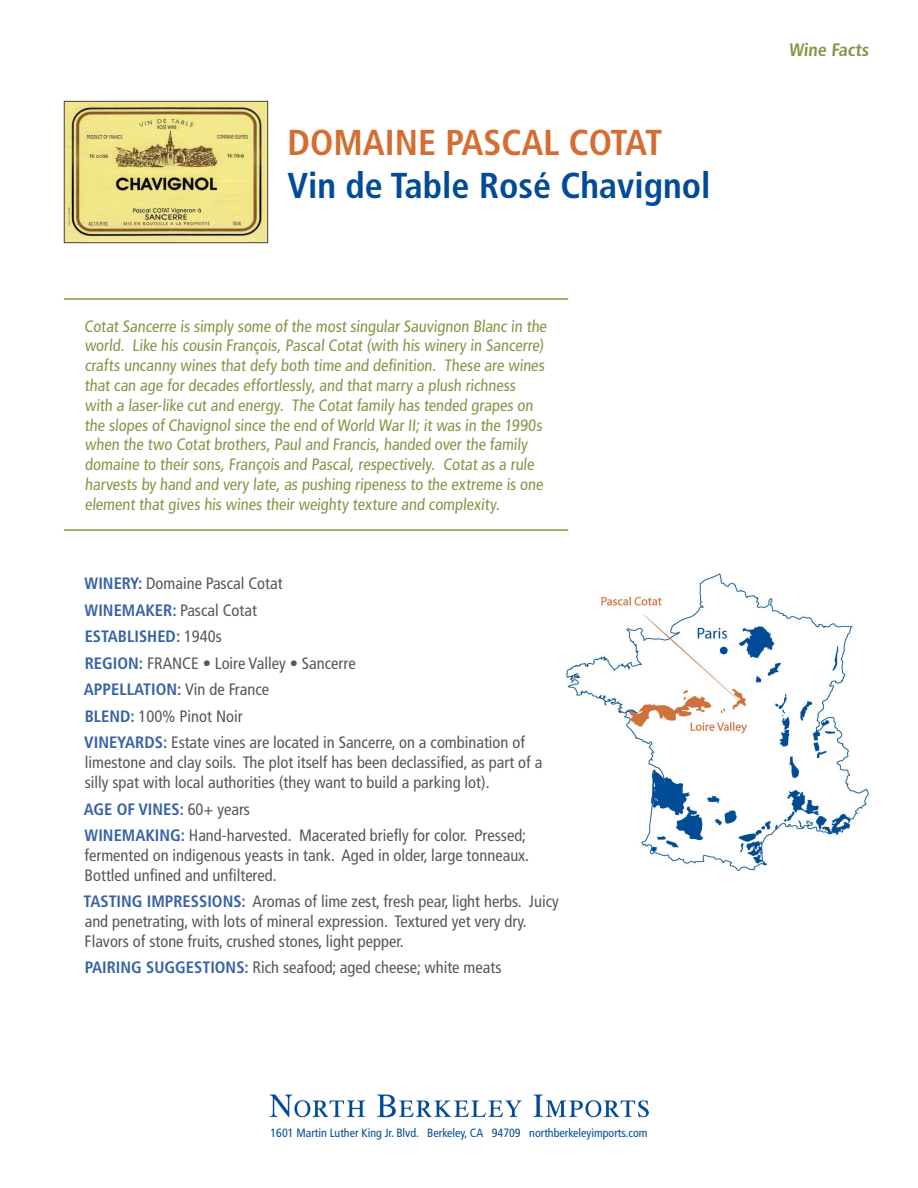
<style>
.page{position:relative;width:918px;height:1188px;background:#fff}
.page>*{position:absolute;margin:0;border:0;box-sizing:border-box;transform-origin:0 0}
.t1{font:700 condensed 36px "Frutiger LT Std";color:#014c95}
.t2{font:700 condensed 36px "Frutiger LT Std";color:#d56d32}
.t3{font:700 condensed 18px "Frutiger LT Std";color:#829747}
.info{font:condensed 16.5px/19.8px "Frutiger LT Std";color:#57585a}
.t4{font:condensed 16.5px/19.8px "Frutiger LT Std";color:#829747}
.info-2{font:700 condensed 16.5px "Frutiger LT Std";color:#3862a4}
.t5{font:condensed 12px "Frutiger LT Std";color:#014c95}
.s1{font-weight:700;color:#3862a4}
.s2{font-weight:400;color:#57585a}
</style>
<div class="page">
<img style="left:566px;top:573px;width:304px;height:299px">
<img style="left:66px;top:103px;width:200px;height:138px">
<div style="left:64px;top:101px;width:204px;height:142px;border:1px solid #424241"></div>
<hr style="left:64px;top:298px;width:504px;height:2px;background:#829747">
<hr style="left:64px;top:529px;width:504px;height:2px;background:#829747">
<img style="left:269px;top:1094px;width:380px;height:23px">
<p class="t2" style="left:288px;top:121px;width:377px">DOMAINE PASCAL COTAT</p>
<p class="t1" style="left:288px;top:165px;width:424px">Vin de Table Rosé Chavignol</p>
<p class="t4" style="left:84px;top:316px;width:466px">Cotat Sancerre is simply some of the most singular Sauvignon Blanc in the world. Like his cousin François, Pascal Cotat (with his winery in Sancerre) crafts uncanny wines that defy both time and definition. These are wines that can age for decades effortlessly, and that marry a plush richness with a laser-like cut and energy. The Cotat family has tended grapes on the slopes of Chavignol since the end of World War II; it was in the 1990s when the two Cotat brothers, Paul and Francis, handed over the family domaine to their sons, François and Pascal, respectively. Cotat as a rule harvests by hand and very late, as pushing ripeness to the extreme is one element that gives his wines their weighty texture and complexity.</p>
<p class="info" style="left:85px;top:574px;width:199px"><span class="s1">WINERY:</span> Domaine Pascal Cotat</p>
<p class="info" style="left:85px;top:600px;width:174px"><span class="s1">WINEMAKER:</span> Pascal Cotat</p>
<p class="info-2" style="left:85px;top:627px;width:139px">ESTABLISHED: <span class="s2">1940s</span></p>
<p class="info" style="left:85px;top:653px;width:272px"><span class="s1">REGION:</span> FRANCE • Loire Valley • Sancerre</p>
<p class="info-2" style="left:84px;top:680px;width:187px">APPELLATION: <span class="s2">Vin de France</span></p>
<p class="info" style="left:85px;top:706px;width:159px"><span class="s1">BLEND:</span> 100% Pinot Noir</p>
<p class="info" style="left:84px;top:733px;width:460px"><span class="s1">VINEYARDS:</span> Estate vines are located in Sancerre, on a combination of limestone and clay soils. The plot itself has been declassified, as part of a silly spat with local authorities (they want to build a parking lot).</p>
<p class="info-2" style="left:84px;top:799px;width:168px">AGE OF VINES: <span class="s2">60+ years</span></p>
<p class="info" style="left:85px;top:826px;width:446px"><span class="s1">WINEMAKING:</span> Hand-harvested. Macerated briefly for color. Pressed; fermented on indigenous yeasts in tank. Aged in older, large tonneaux.<br>Bottled unfined and unfiltered.</p>
<p class="info" style="left:84px;top:892px;width:477px"><span class="s1">TASTING IMPRESSIONS:</span> Aromas of lime zest, fresh pear, light herbs. Juicy and penetrating, with lots of mineral expression. Textured yet very dry.<br>Flavors of stone fruits, crushed stones, light pepper.</p>
<p class="info" style="left:85px;top:958px;width:418px"><span class="s1">PAIRING SUGGESTIONS:</span> Rich seafood; aged cheese; white meats</p>
<p class="t5" style="left:271px;top:1126px;width:378px">1601 Martin Luther King Jr. Blvd. Berkeley, CA 94709 northberkeleyimports.com</p>
<p class="t3" style="left:789px;top:39px;width:83px">Wine Facts</p>
</div>
